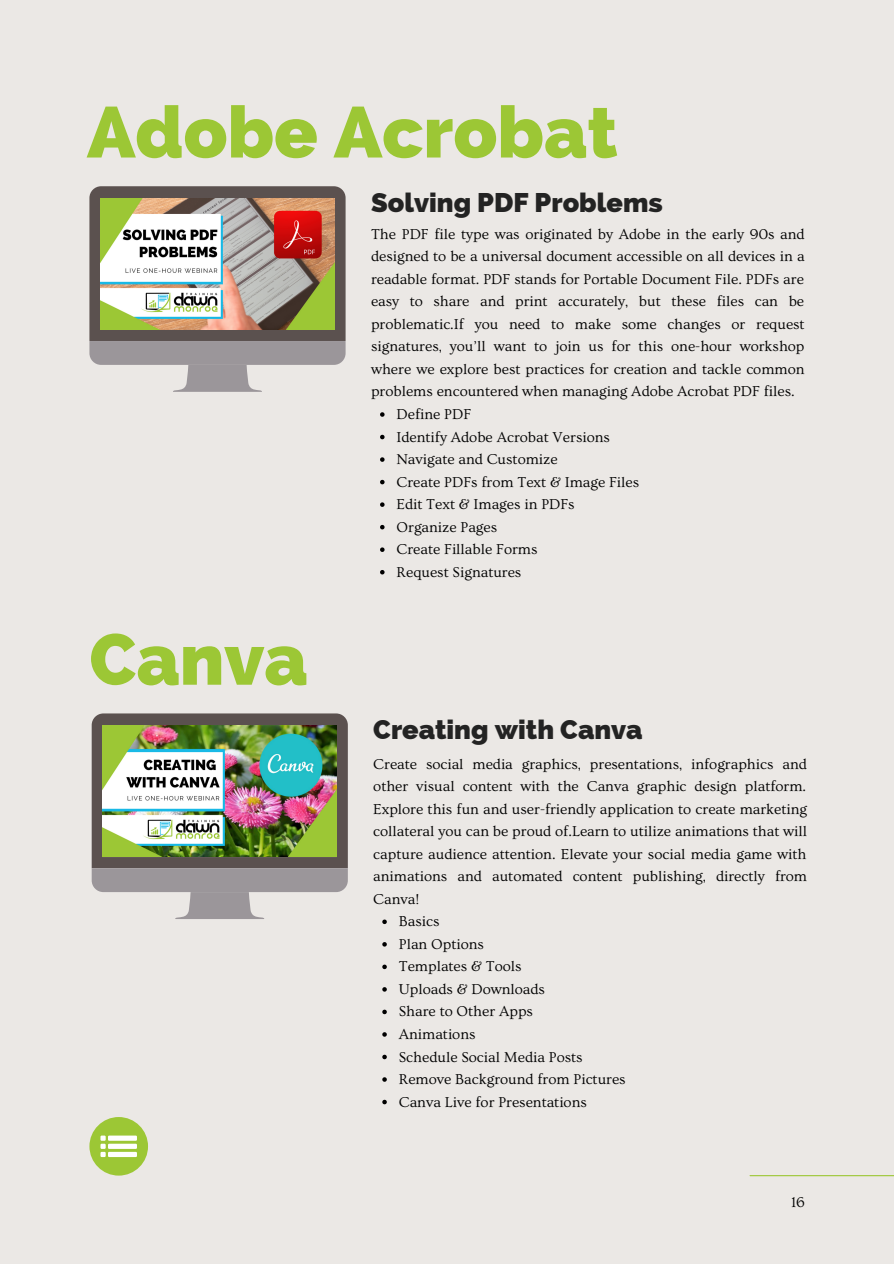
<style>
.page{position:relative;width:894px;height:1264px;background:#fff}
.page>*{position:absolute;margin:0;border:0;box-sizing:border-box;transform-origin:0 0}
.t1{font:800 71.7px "Raleway";color:#9cc735}
.t2{font:800 27px "Raleway";color:#000}
.t3{font:15px/22.5px "Ovo";color:#000;text-align:justify}
</style>
<div class="page">
<div style="left:0;top:0;width:893px;height:1263px;background:#ebe8e5"></div>
<svg style="left:89px;top:186px;width:256px;height:206px"></svg>
<img style="left:100px;top:198px;width:234px;height:132px">
<svg style="left:380px;top:412px;width:4px;height:5px"></svg>
<svg style="left:380px;top:435px;width:4px;height:4px"></svg>
<svg style="left:380px;top:457px;width:4px;height:5px"></svg>
<svg style="left:380px;top:480px;width:4px;height:4px"></svg>
<svg style="left:380px;top:502px;width:4px;height:5px"></svg>
<svg style="left:380px;top:525px;width:4px;height:4px"></svg>
<svg style="left:380px;top:547px;width:4px;height:5px"></svg>
<svg style="left:380px;top:570px;width:4px;height:4px"></svg>
<hr style="left:749px;top:1175px;width:144px;height:1px;background:#9cc735">
<svg style="left:92px;top:713px;width:256px;height:206px"></svg>
<img style="left:102px;top:725px;width:234px;height:132px">
<svg style="left:382px;top:919px;width:5px;height:5px"></svg>
<svg style="left:382px;top:942px;width:5px;height:4px"></svg>
<svg style="left:382px;top:964px;width:5px;height:5px"></svg>
<svg style="left:382px;top:987px;width:5px;height:4px"></svg>
<svg style="left:382px;top:1009px;width:5px;height:5px"></svg>
<svg style="left:382px;top:1032px;width:5px;height:4px"></svg>
<svg style="left:382px;top:1054px;width:5px;height:5px"></svg>
<svg style="left:382px;top:1077px;width:5px;height:4px"></svg>
<svg style="left:382px;top:1099px;width:5px;height:5px"></svg>
<div style="left:89px;top:1116px;width:59px;height:59px;background:#9cc735;border-radius:50%"></div>
<div style="left:108px;top:1143px;width:29px;height:5px;background:#fff"></div>
<div style="left:108px;top:1135px;width:29px;height:5px;background:#fff"></div>
<div style="left:108px;top:1151px;width:29px;height:5px;background:#fff"></div>
<svg style="left:100px;top:1135px;width:6px;height:21px"></svg>
<p class="t1" style="left:87px;top:90px;width:532px">Adobe Acrobat</p>
<h2 class="t2" style="left:371px;top:186px;width:293px">Solving PDF Problems</h2>
<p class="t3" style="left:371px;top:223px;width:435px">The PDF file type was originated by Adobe in the early 90s and designed to be a universal document accessible on all devices in a readable format. PDF stands for Portable Document File. PDFs are easy to share and print accurately, but these files can be problematic.If you need to make some changes or request signatures, you’ll want to join us for this one-hour workshop where we explore best practices for creation and tackle common problems encountered when managing Adobe Acrobat PDF files.</p>
<p class="t1" style="left:89px;top:617px;width:219px">Canva</p>
<p class="t3" style="left:396px;top:403px;width:76px">Define PDF</p>
<p class="t3" style="left:396px;top:426px;width:215px">Identify Adobe Acrobat Versions</p>
<p class="t3" style="left:396px;top:448px;width:162px">Navigate and Customize</p>
<p class="t3" style="left:396px;top:471px;width:244px">Create PDFs from Text &amp; Image Files</p>
<p class="t3" style="left:396px;top:493px;width:180px">Edit Text &amp; Images in PDFs</p>
<p class="t3" style="left:396px;top:516px;width:102px">Organize Pages</p>
<p class="t3" style="left:396px;top:538px;width:142px">Create Fillable Forms</p>
<p class="t3" style="left:396px;top:561px;width:126px">Request Signatures</p>
<h2 class="t2" style="left:373px;top:713px;width:270px">Creating with Canva</h2>
<p class="t3" style="left:373px;top:752px;width:435px">Create social media graphics, presentations, infographics and other visual content with the Canva graphic design platform.<br>Explore this fun and user-friendly application to create marketing collateral you can be proud of.Learn to utilize animations that will capture audience attention. Elevate your social media game with animations and automated content publishing, directly from Canva!</p>
<p class="t3" style="left:399px;top:910px;width:42px">Basics</p>
<p class="t3" style="left:399px;top:933px;width:87px">Plan Options</p>
<p class="t3" style="left:399px;top:955px;width:124px">Templates &amp; Tools</p>
<p class="t3" style="left:399px;top:978px;width:148px">Uploads &amp; Downloads</p>
<p class="t3" style="left:399px;top:1000px;width:136px">Share to Other Apps</p>
<p class="t3" style="left:399px;top:1023px;width:78px">Animations</p>
<p class="t3" style="left:399px;top:1045px;width:185px">Schedule Social Media Posts</p>
<p class="t3" style="left:399px;top:1068px;width:228px">Remove Background from Pictures</p>
<p class="t3" style="left:399px;top:1090px;width:189px">Canva Live for Presentations</p>
<p class="t3" style="left:790px;top:1190px;width:15px">16</p>
</div>
